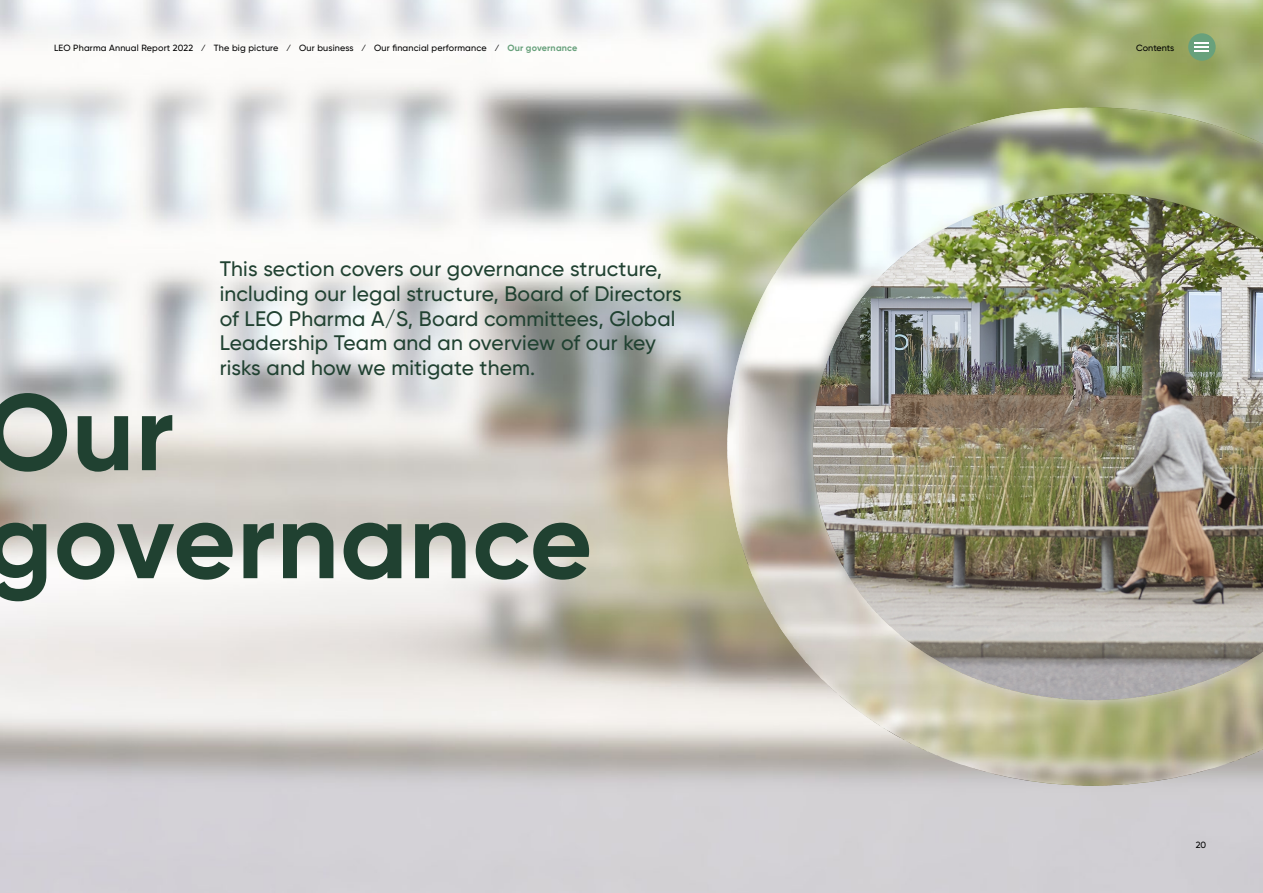
<style>
.page{position:relative;width:1263px;height:893px;background:#fff}
.page>*{position:absolute;margin:0;border:0;box-sizing:border-box;transform-origin:0 0}
.t1{font:700 108px/108px "Gilroy Office";letter-spacing:.01em;color:#204131}
.t2{font:500 21px/24.8px "Gilroy Office";letter-spacing:.01em;color:#204131}
.t3{font:500 9px "Gilroy Office";letter-spacing:.02em;color:#000}
.t4{font:500 9px "Gilroy Office";color:#000}
.s1{font-weight:700;color:#68a17c}
</style>
<div class="page">
<img style="left:0;top:0;width:1263px;height:893px">
<img style="left:727px;top:107px;width:536px;height:679px">
<div style="left:1188px;top:33px;width:28px;height:28px;background:#68a17c;border-radius:50%"></div>
<svg style="left:1195px;top:42px;width:14px;height:10px"></svg>
<p class="t3" style="left:54px;top:42px;width:525px">LEO Pharma Annual Report 2022 ⁄ The big picture ⁄ Our business ⁄ Our financial performance ⁄ <span class="s1">Our governance</span></p>
<p class="t2" style="left:220px;top:256px;width:464px">This section covers our governance structure, including our legal structure, Board of Directors of LEO Pharma A/S, Board committees, Global Leadership Team and an overview of our key risks and how we mitigate them.</p>
<h1 class="t1" style="left:-15px;top:378px;width:609px">Our governance</h1>
<p class="t4" style="left:1136px;top:42px;width:39px">Contents</p>
<p class="t3" style="left:1196px;top:840px;width:12px">20</p>
</div>
